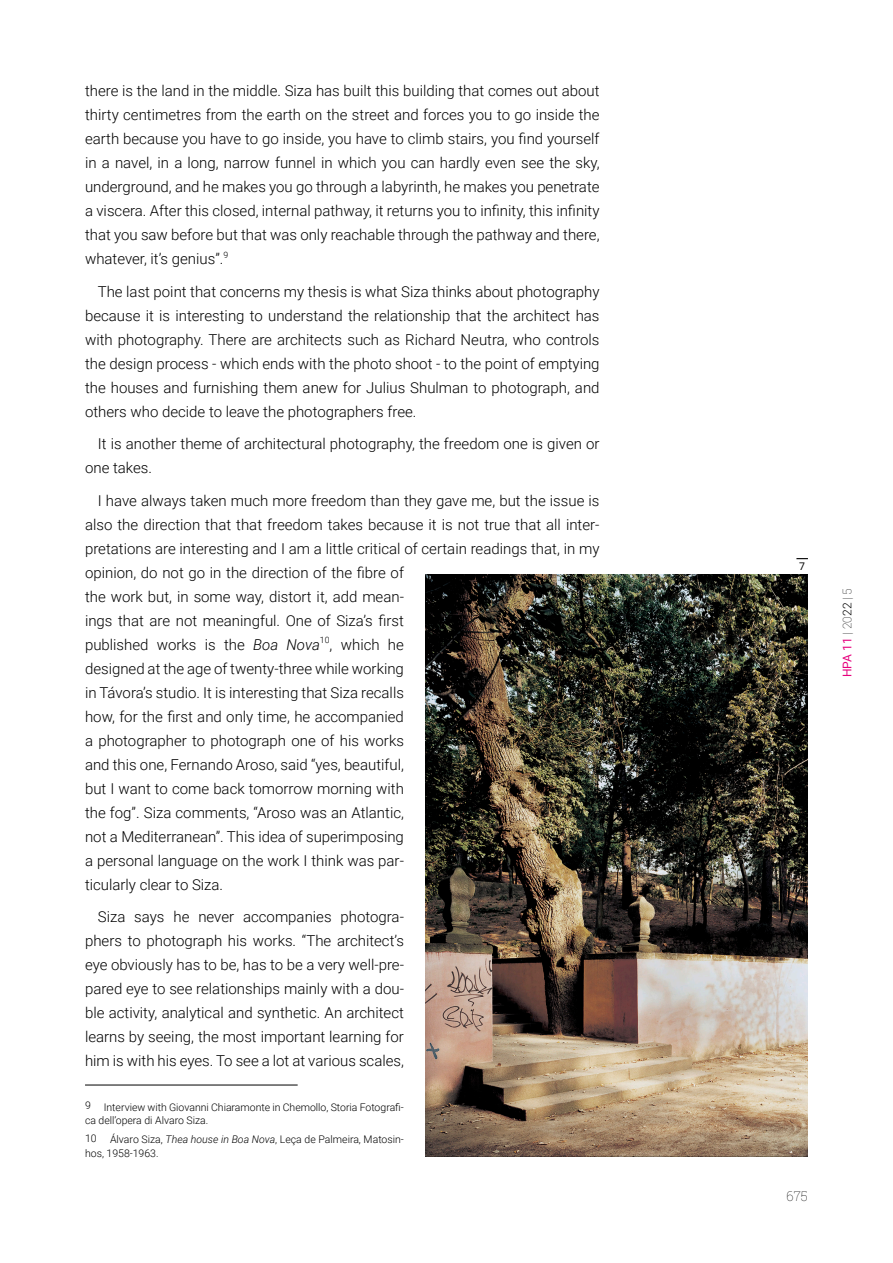
<style>
.page{position:relative;width:893px;height:1263px;background:#fff}
.page>*{position:absolute;margin:0;border:0;box-sizing:border-box;transform-origin:0 0}
.PARAGRAFO_BASE{font:300 15px/24px "Roboto";color:#000;text-align:justify}
.t1{font:13.5px "Roboto Slab";color:#000}
.t2{font:12px "Roboto";color:#e6007d}
.NOTEaPIÉdiPAGINA{font:300 10.5px/13.5px "Roboto";color:#000}
.t3{font:10.5px "Roboto";color:#000}
.s1{font-style:italic}
.s2{font-weight:100;color:#000}
.s3{font-weight:300;color:#000}
</style>
<div class="page">
<hr style="left:85px;top:1085px;width:213px;height:1px;background:#000">
<img style="left:425px;top:574px;width:383px;height:583px">
<svg style="left:796px;top:558px;width:12px;height:1px"></svg>
<p class="PARAGRAFO_BASE" style="left:85px;top:78px;width:516px">there is the land in the middle. Siza has built this building that comes out about thirty centimetres from the earth on the street and forces you to go inside the earth because you have to go inside, you have to climb stairs, you find yourself in a navel, in a long, narrow funnel in which you can hardly even see the sky, underground, and he makes you go through a labyrinth, he makes you penetrate a viscera. After this closed, internal pathway, it returns you to infinity, this infinity that you saw before but that was only reachable through the pathway and there, whatever, it’s genius”.<sup>9</sup></p>
<p class="PARAGRAFO_BASE" style="left:85px;top:279px;width:516px;text-indent:13px">The last point that concerns my thesis is what Siza thinks about photography because it is interesting to understand the relationship that the architect has with photography. There are architects such as Richard Neutra, who controls the design process - which ends with the photo shoot - to the point of emptying the houses and furnishing them anew for Julius Shulman to photograph, and others who decide to leave the photographers free.</p>
<p class="PARAGRAFO_BASE" style="left:85px;top:431px;width:516px;text-indent:13px">It is another theme of architectural photography, the freedom one is given or one takes.</p>
<p class="PARAGRAFO_BASE" style="left:85px;top:488px;width:516px;text-align:left;text-indent:13px">I have always taken much more freedom than they gave me, but the issue is also the direction that that freedom takes because it is not true that all inter&shy;pretations are interesting and I am a little critical of certain readings that, in my opinion, do not go in the direction of the fibre of<br>the work but, in some way, distort it, add mean-<br>ings that are not meaningful. One of Siza’s first<br>published works is the <span class="s1">Boa Nova</span><sup>10</sup>, which he<br>designed at the age of twenty-three while working<br>in Távora’s studio. It is interesting that Siza recalls<br>how, for the first and only time, he accompanied<br>a photographer to photograph one of his works<br>and this one, Fernando Aroso, said “yes, beautiful,<br>but I want to come back tomorrow morning with<br>the fog”. Siza comments, “Aroso was an Atlantic,<br>not a Mediterranean”. This idea of superimposing<br>a personal language on the work I think was par-<br>ticularly clear to Siza.</p>
<p class="PARAGRAFO_BASE" style="left:85px;top:904px;width:320px;text-indent:13px">Siza says he never accompanies photogra&shy;phers to photograph his works. “The architect’s eye obviously has to be, has to be a very well-pre&shy;pared eye to see relationships mainly with a dou&shy;ble activity, analytical and synthetic. An architect learns by seeing, the most important learning for him is with his eyes. To see a lot at various scales,</p>
<p class="NOTEaPIÉdiPAGINA" style="left:85px;top:1100px;width:320px">9 Interview with Giovanni Chiaramonte in Chemollo, Storia Fotografi&shy;ca dell’opera di Alvaro Siza.</p>
<p class="NOTEaPIÉdiPAGINA" style="left:85px;top:1131px;width:13px">10</p>
<p class="NOTEaPIÉdiPAGINA" style="left:85px;top:1132px;width:320px;text-indent:25px">Álvaro Siza, <span class="s1">Thea house in Boa Nova</span>, Leça de Palmeira, Matosin&shy;hos, 1958-1963.</p>
<p class="t3" style="left:799px;top:559px;width:7px">7</p>
<p class="t2" style="left:839px;top:677px;width:91px;rotate:-90deg">HPA 11 <span class="s2">| 20</span><span class="s3">22</span> <span class="s2">| 5</span></p>
<p class="t1" style="left:786px;top:1186px;width:23px">675</p>
</div>
